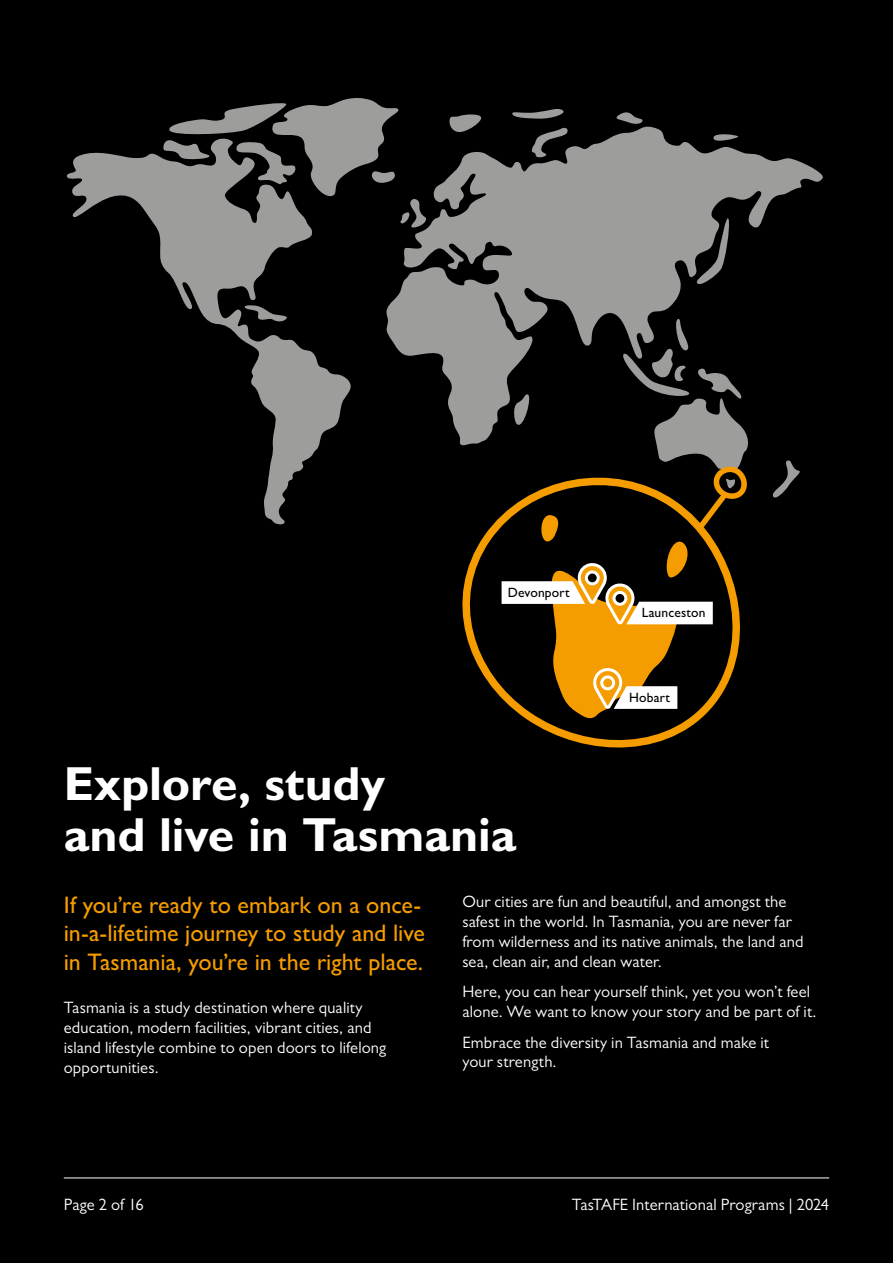
<style>
.page{position:relative;width:893px;height:1263px;background:#000}
.page>*{position:absolute;margin:0;border:0;box-sizing:border-box;transform-origin:0 0}
.t1{font:700 48px/51px "Gill Sans MT Pro";letter-spacing:-.005em;color:#fff}
.t2{font:500 24px/28.8px "Gill Sans MT Pro";letter-spacing:-.005em;color:#f59c00}
.t3{font:16.5px/19.8px "Gill Sans MT Pro";letter-spacing:.01em;color:#fff}
.t4{font:500 13.5px "Gill Sans MT Pro";letter-spacing:.01em;color:#000}
</style>
<div class="page">
<svg style="left:462px;top:515px;width:235px;height:233px"></svg>
<svg style="left:67px;top:152px;width:284px;height:373px"></svg>
<svg style="left:772px;top:460px;width:28px;height:38px"></svg>
<svg style="left:386px;top:126px;width:437px;height:320px;fill:#9d9d9c"></svg>
<svg style="left:163px;top:98px;width:263px;height:131px"></svg>
<svg style="left:531px;top:127px;width:38px;height:31px"></svg>
<svg style="left:694px;top:212px;width:37px;height:76px"></svg>
<svg style="left:449px;top:114px;width:33px;height:19px"></svg>
<svg style="left:512px;top:109px;width:52px;height:10px"></svg>
<svg style="left:616px;top:112px;width:27px;height:12px"></svg>
<svg style="left:712px;top:132px;width:26px;height:13px"></svg>
<hr style="left:64px;top:1177px;width:765px;height:1px;background:#fff">
<svg style="left:502px;top:319px;width:252px;height:403px"></svg>
<p class="t4" style="left:508px;top:584px;width:64px">Devonport</p>
<h1 class="t1" style="left:64px;top:757px;width:454px">Explore, study<br>and live in Tasmania</h1>
<p class="t4" style="left:642px;top:605px;width:65px">Launceston</p>
<p class="t4" style="left:629px;top:689px;width:43px">Hobart</p>
<h2 class="t2" style="left:64px;top:890px;width:363px">If you’re ready to embark on a once&shy;in-a-lifetime journey to study and live in Tasmania, you’re in the right place.</h2>
<p class="t3" style="left:64px;top:998px;width:324px">Tasmania is a study destination where quality education, modern facilities, vibrant cities, and island lifestyle combine to open doors to lifelong opportunities.</p>
<p class="t3" style="left:462px;top:892px;width:343px">Our cities are fun and beautiful, and amongst the safest in the world. In Tasmania, you are never far from wilderness and its native animals, the land and sea, clean air, and clean water.</p>
<p class="t3" style="left:462px;top:982px;width:356px">Here, you can hear yourself think, yet you won’t feel alone. We want to know your story and be part of it.</p>
<p class="t3" style="left:462px;top:1032px;width:308px">Embrace the diversity in Tasmania and make it your strength.</p>
<p class="t3" style="left:64px;top:1195px;width:82px">Page 2 of 16</p>
<p class="t3" style="left:572px;top:1195px;width:259px">TasTAFE International Programs | 2024</p>
</div>
